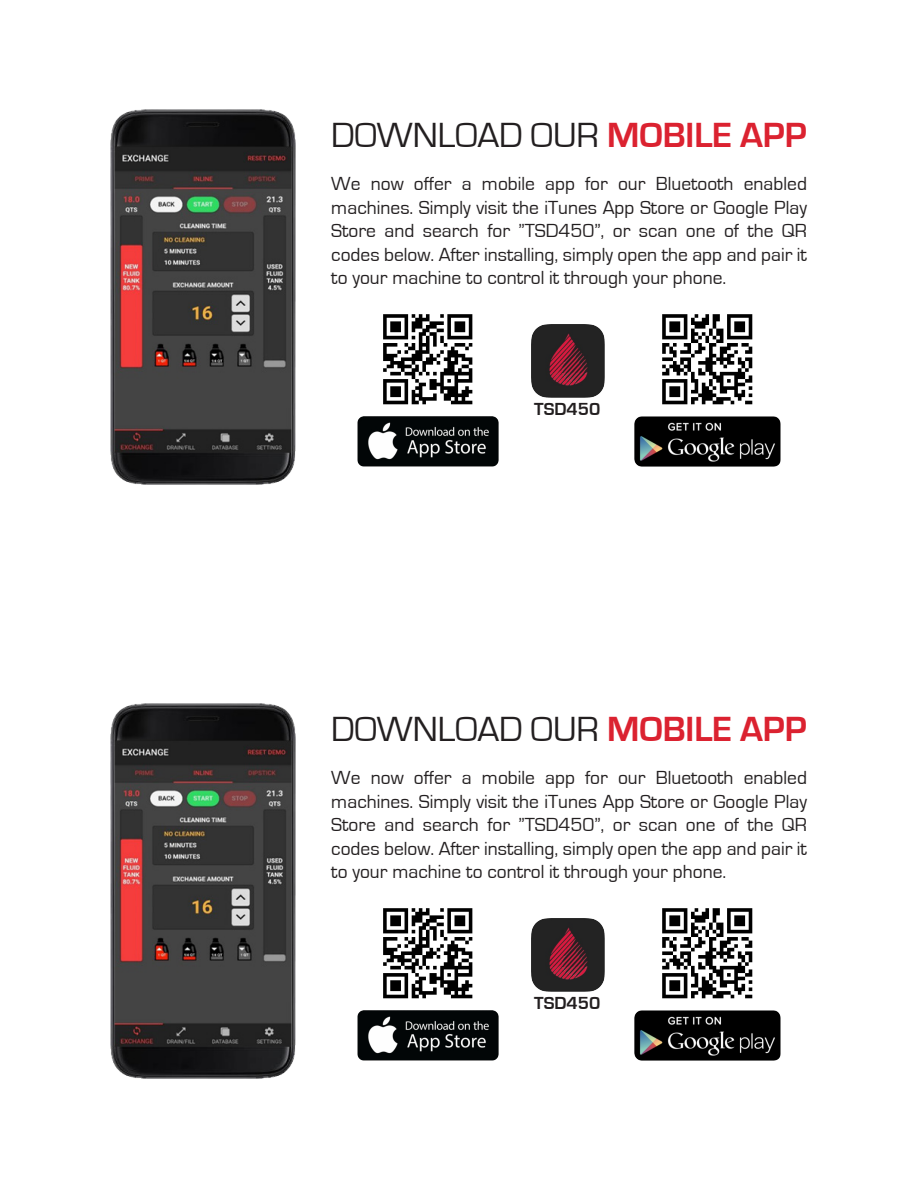
<style>
.page{position:relative;width:918px;height:1188px;background:#fff}
.page>*{position:absolute;margin:0;border:0;box-sizing:border-box;transform-origin:0 0}
.t1{font:36px "Eurostile";color:#231f20}
.t2{font:19.5px/23.4px "Eurostile";color:#231f20;text-align:justify}
.t3{font:700 18px "Eurostile";color:#231f20}
.s1{font-weight:700;color:#db2230}
</style>
<div class="page">
<img style="left:111px;top:109px;width:184px;height:376px">
<img style="left:111px;top:703px;width:184px;height:376px">
<img style="left:383px;top:314px;width:90px;height:91px">
<img style="left:383px;top:908px;width:90px;height:91px">
<img style="left:662px;top:314px;width:91px;height:91px">
<img style="left:662px;top:908px;width:91px;height:91px">
<img style="left:358px;top:416px;width:141px;height:50px">
<img style="left:358px;top:1010px;width:141px;height:50px">
<img style="left:634px;top:416px;width:147px;height:50px">
<img style="left:634px;top:1010px;width:147px;height:50px">
<img style="left:531px;top:324px;width:73px;height:73px">
<img style="left:531px;top:918px;width:73px;height:73px">
<p class="t1" style="left:331px;top:116px;width:477px">DOWNLOAD OUR <span class="s1">MOBILE APP</span></p>
<p class="t2" style="left:331px;top:173px;width:477px">We now offer a mobile app for our Bluetooth enabled machines. Simply visit the iTunes App Store or Google Play Store and search for ”TSD450”, or scan one of the QR codes below. After installing, simply open the app and pair it to your machine to control it through your phone.</p>
<p class="t3" style="left:534px;top:399px;width:68px">TSD450</p>
<p class="t1" style="left:331px;top:710px;width:477px">DOWNLOAD OUR <span class="s1">MOBILE APP</span></p>
<p class="t2" style="left:331px;top:767px;width:477px">We now offer a mobile app for our Bluetooth enabled machines. Simply visit the iTunes App Store or Google Play Store and search for ”TSD450”, or scan one of the QR codes below. After installing, simply open the app and pair it to your machine to control it through your phone.</p>
<p class="t3" style="left:534px;top:993px;width:68px">TSD450</p>
</div>
